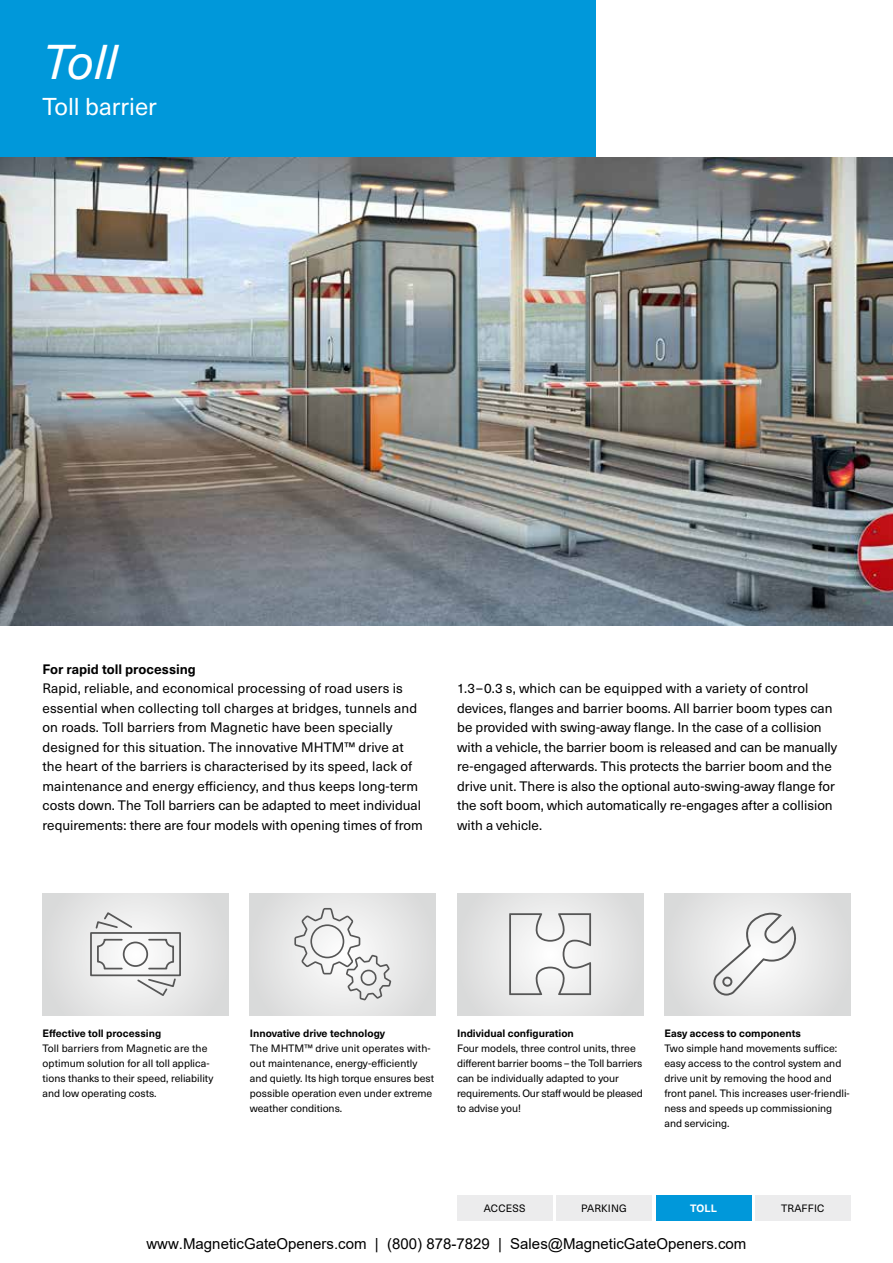
<style>
.page{position:relative;width:893px;height:1263px;background:#fff}
.page>*{position:absolute;margin:0;border:0;box-sizing:border-box;transform-origin:0 0}
.t1{font:italic 48px "Neue Haas Unica Pro";color:#fff}
.t2{font:24px "Neue Haas Unica Pro";color:#fff}
.t3{font:15px "Arial";color:#000}
.t4{font:13.5px/19.5px "Neue Haas Unica Pro";color:#000}
.t5{font:700 13.5px "Neue Haas Unica Pro";color:#000}
.t6{font:10.5px/15px "Neue Haas Unica Pro";color:#000}
.t7{font:700 10.5px "Neue Haas Unica Pro";color:#000}
.t8{font:10.5px "Neue Haas Unica Pro";letter-spacing:.02em;color:#000}
.t9{font:700 10.5px "Neue Haas Unica Pro";color:#fff}
</style>
<div class="page">
<div style="left:457px;top:1195px;width:95px;height:25px;background:#ececed"></div>
<div style="left:556px;top:1195px;width:96px;height:25px;background:#ececed"></div>
<div style="left:656px;top:1195px;width:95px;height:25px;background:#0098da"></div>
<div style="left:755px;top:1195px;width:95px;height:25px;background:#ececed"></div>
<div style="left:0;top:0;width:595px;height:157px;background:#0098da"></div>
<div style="left:250px;top:893px;width:186px;height:122px;background:#e1e2e2"></div>
<svg style="left:294px;top:908px;width:97px;height:92px"></svg>
<img style="left:0;top:157px;width:893px;height:468px">
<svg style="left:43px;top:893px;width:186px;height:122px;background:#e4e4e4"></svg>
<div style="left:90px;top:932px;width:91px;height:44px;border:2px solid #565656"></div>
<svg style="left:136px;top:977px;width:41px;height:20px"></svg>
<svg style="left:94px;top:911px;width:40px;height:19px"></svg>
<svg style="left:96px;top:938px;width:28px;height:32px"></svg>
<svg style="left:147px;top:938px;width:28px;height:32px"></svg>
<div style="left:123px;top:941px;width:25px;height:26px;border:2px solid #565656;border-radius:50%"></div>
<div style="left:457px;top:893px;width:186px;height:122px;background:#e3e3e3"></div>
<svg style="left:509px;top:913px;width:82px;height:82px"></svg>
<div style="left:664px;top:893px;width:186px;height:122px;background:#e2e2e2"></div>
<svg style="left:709px;top:907px;width:96px;height:91px"></svg>
<h1 class="t1" style="left:43px;top:34px;width:76px">Toll</h1>
<h2 class="t2" style="left:43px;top:92px;width:116px">Toll barrier</h2>
<p class="t5" style="left:43px;top:661px;width:155px">For rapid toll processing</p>
<p class="t4" style="left:43px;top:679px;width:382px">Rapid, reliable, and economical processing of road users is essential when collecting toll charges at bridges, tunnels and on roads. Toll barriers from Magnetic have been specially designed for this situation. The innovative MHTM™ drive at the heart of the barriers is characterised by its speed, lack of maintenance and energy efficiency, and thus keeps long-term costs down. The Toll barriers can be adapted to meet individual requirements: there are four models with opening times of from</p>
<p class="t4" style="left:457px;top:679px;width:381px">1.3–0.3 s, which can be equipped with a variety of control devices, flanges and barrier booms. All barrier boom types can be provided with swing-away flange. In the case of a collision with a vehicle, the barrier boom is released and can be manually re-engaged afterwards. This protects the barrier boom and the drive unit. There is also the optional auto-swing-away flange for the soft boom, which automatically re-engages after a collision with a vehicle.</p>
<p class="t7" style="left:43px;top:1027px;width:120px">Effective toll processing</p>
<p class="t6" style="left:43px;top:1041px;width:172px">Toll barriers from Magnetic are the optimum solution for all toll applica&shy;tions thanks to their speed, reliability and low operating costs.</p>
<p class="t7" style="left:250px;top:1027px;width:137px">Innovative drive technology</p>
<p class="t6" style="left:250px;top:1041px;width:186px">The MHTM™ drive unit operates with&shy;out maintenance, energy-efficiently and quietly. Its high torque ensures best possible operation even under extreme weather conditions.</p>
<p class="t7" style="left:457px;top:1027px;width:118px">Individual configuration</p>
<p class="t6" style="left:457px;top:1041px;width:187px">Four models, three control units, three different barrier booms – the Toll barriers can be individually adapted to your requirements. Our staff would be pleased to advise you!</p>
<p class="t7" style="left:664px;top:1027px;width:138px">Easy access to components</p>
<p class="t6" style="left:664px;top:1041px;width:187px">Two simple hand movements suffice: easy access to the control system and drive unit by removing the hood and front panel. This increases user-friendli&shy;ness and speeds up commissioning and servicing.</p>
<p class="t6" style="left:484px;top:1201px;width:43px">ACCESS</p>
<p class="t6" style="left:581px;top:1201px;width:47px">PARKING</p>
<p class="t9" style="left:690px;top:1201px;width:28px">TOLL</p>
<p class="t8" style="left:781px;top:1202px;width:45px">TRAFFIC</p>
<p class="t3" style="left:146px;top:1234px;width:601px">www.MagneticGateOpeners.com | (800) 878-7829 | Sales@MagneticGateOpeners.com</p>
</div>
